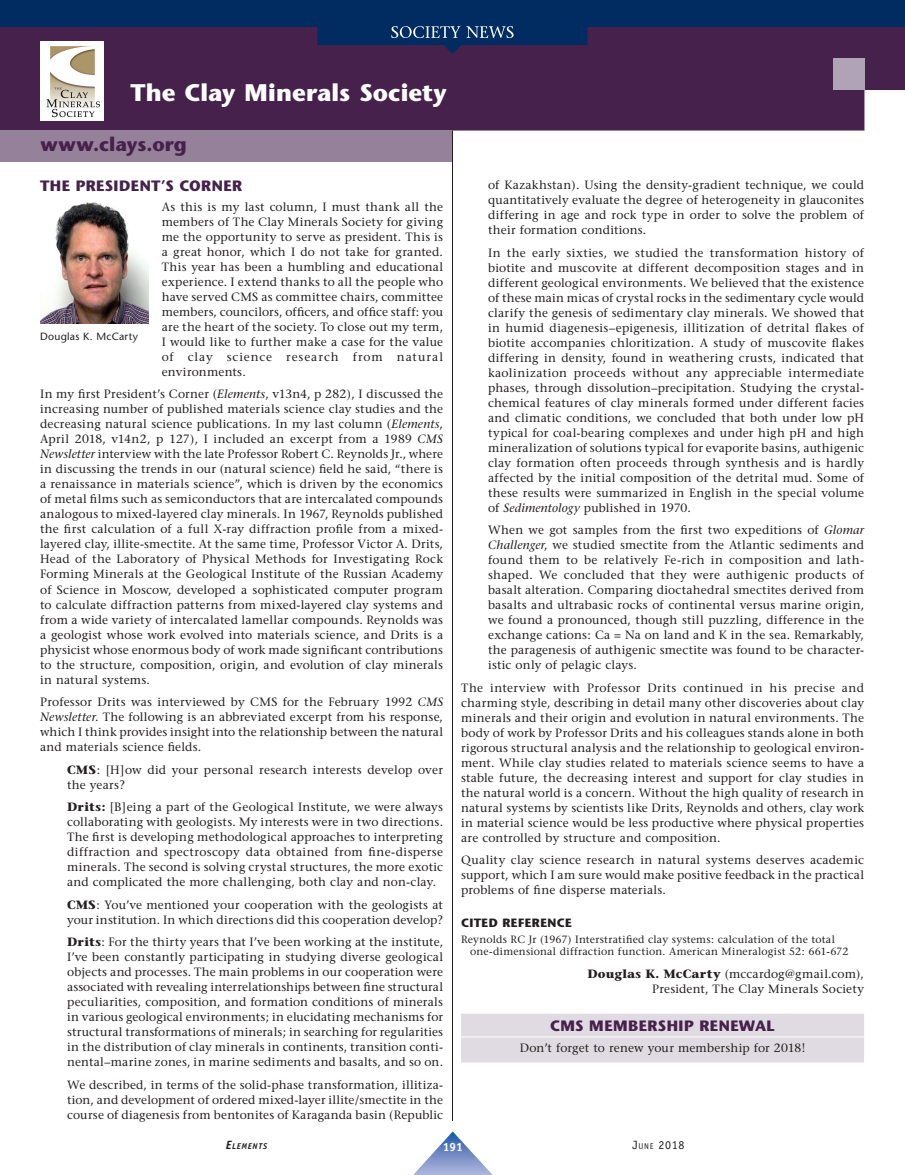
<style>
.page{position:relative;width:905px;height:1175px;background:#fff}
.page>*{position:absolute;margin:0;border:0;box-sizing:border-box;transform-origin:0 0}
.t1{font:700 24px "Stone Sans";letter-spacing:.005em;color:#fff}
.t2{font:700 19.5px "Stone Sans";color:#46214b}
.t3{font:700 15px "Stone Sans";letter-spacing:.03em;color:#46214b}
.t4{font:12px/15px "Stone Serif";letter-spacing:.015em;color:#231f20;text-align:justify}
.t5{font:700 12px "Stone Sans";letter-spacing:.04em;color:#231f20}
.t6{font:12px "Officina Sans";color:#231f20}
.t7{font:700 12px "Officina Sans";color:#fff}
.t8{font:10.5px/12px "Stone Serif";letter-spacing:.02em;color:#231f20}
.t9{font:10.5px "Stone Sans";letter-spacing:.025em;color:#231f20}
.t10{font:italic 700 8.4px "Officina Sans";letter-spacing:.08em;color:#231f20}
.s1{font-style:italic}
.s2{font-weight:700}
.s3{font-size:12px}
.s4{font-size:8.4px}
</style>
<div class="page">
<div style="left:0;top:54px;width:904px;height:76px;background:#46214b"></div>
<div style="left:0;top:130px;width:452px;height:32px;background:#958199"></div>
<hr style="left:452px;top:130px;width:1px;height:990px;background:#231f20">
<img style="left:40px;top:54px;width:63px;height:67px">
<div style="left:832px;top:59px;width:32px;height:31px;background:#b1a3b6"></div>
<img style="left:40px;top:202px;width:108px;height:121px">
<div style="left:461px;top:1013px;width:403px;height:49px;background:#e0dbe2"></div>
<hr style="left:461px;top:1036px;width:403px;height:1px;background:#fff">
<svg style="left:0;top:0;width:904px;height:54px;fill:#002c62"></svg>
<svg style="left:414px;top:1131px;width:78px;height:43px"></svg>
<svg style="left:391px;top:26px;width:122px;height:12px"></svg>
<h1 class="t1" style="left:130px;top:78px;width:318px">The Clay Minerals Society</h1>
<h2 class="t2" style="left:40px;top:133px;width:148px">www.clays.org</h2>
<p class="t3" style="left:40px;top:177px;width:203px">THE PRESIDENT’S CORNER</p>
<p class="t4" style="left:162px;top:199px;width:283px">As this is my last column, I must thank all the members of The Clay Minerals Society for giving me the opportunity to serve as president. This is a great honor, which I do not take for granted.<br>This year has been a humbling and educational experience. I extend thanks to all the people who have served CMS as committee chairs, committee members, councilors, officers, and office staff: you are the heart of the society. To close out my term, I would like to further make a case for the value of clay science research from natural environments.</p>
<p class="t4" style="left:40px;top:387px;width:404px">In my first President’s Corner (<span class="s1">Elements</span>, v13n4, p 282), I discussed the increasing number of published materials science clay studies and the decreasing natural science publications. In my last column (<span class="s1">Elements</span>, April 2018, v14n2, p 127), I included an excerpt from a 1989 <span class="s1">CMS Newsletter</span> interview with the late Professor Robert C. Reynolds Jr., where in discussing the trends in our (natural science) field he said, “there is a renaissance in materials science”, which is driven by the economics of metal films such as semiconductors that are intercalated compounds analogous to mixed-layered clay minerals. In 1967, Reynolds published the first calculation of a full X-ray diffraction profile from a mixed&shy;layered clay, illite-smectite. At the same time, Professor Victor A. Drits, Head of the Laboratory of Physical Methods for Investigating Rock Forming Minerals at the Geological Institute of the Russian Academy of Science in Moscow, developed a sophisticated computer program to calculate diffraction patterns from mixed-layered clay systems and from a wide variety of intercalated lamellar compounds. Reynolds was a geologist whose work evolved into materials science, and Drits is a physicist whose enormous body of work made significant contributions to the structure, composition, origin, and evolution of clay minerals in natural systems.</p>
<p class="t4" style="left:40px;top:694px;width:404px">Professor Drits was interviewed by CMS for the February 1992 <span class="s1">CMS Newsletter</span>. The following is an abbreviated excerpt from his response, which I think provides insight into the relationship between the natural and materials science fields.</p>
<p class="t4" style="left:67px;top:762px;width:377px"><span class="s2">CMS</span>: [H]ow did your personal research interests develop over the years?</p>
<p class="t4" style="left:67px;top:799px;width:377px"><span class="s2">Drits:</span> [B]eing a part of the Geological Institute, we were always collaborating with geologists. My interests were in two directions.<br>The first is developing methodological approaches to interpreting diffraction and spectroscopy data obtained from fine-disperse minerals. The second is solving crystal structures, the more exotic and complicated the more challenging, both clay and non-clay.</p>
<p class="t4" style="left:67px;top:897px;width:377px"><span class="s2">CMS</span>: You’ve mentioned your cooperation with the geologists at your institution. In which directions did this cooperation develop?</p>
<p class="t4" style="left:67px;top:934px;width:377px"><span class="s2">Drits</span>: For the thirty years that I’ve been working at the institute, I’ve been constantly participating in studying diverse geological objects and processes. The main problems in our cooperation were associated with revealing interrelationships between fine structural peculiarities, composition, and formation conditions of minerals in various geological environments; in elucidating mechanisms for structural transformations of minerals; in searching for regularities in the distribution of clay minerals in continents, transition conti&shy;nental–marine zones, in marine sediments and basalts, and so on.</p>
<p class="t4" style="left:67px;top:1077px;width:377px">We described, in terms of the solid-phase transformation, illitiza&shy;tion, and development of ordered mixed-layer illite/smectite in the course of diagenesis from bentonites of Karaganda basin (Republic</p>
<p class="t9" style="left:40px;top:330px;width:99px">Douglas K. McCarty</p>
<p class="t4" style="left:488px;top:177px;width:377px">of Kazakhstan). Using the density-gradient technique, we could quantitatively evaluate the degree of heterogeneity in glauconites differing in age and rock type in order to solve the problem of their formation conditions.</p>
<p class="t4" style="left:488px;top:245px;width:377px">In the early sixties, we studied the transformation history of biotite and muscovite at different decomposition stages and in different geological environments. We believed that the existence of these main micas of crystal rocks in the sedimentary cycle would clarify the genesis of sedimentary clay minerals. We showed that in humid diagenesis–epigenesis, illitization of detrital flakes of biotite accompanies chloritization. A study of muscovite flakes differing in density, found in weathering crusts, indicated that kaolinization proceeds without any appreciable intermediate phases, through dissolution–precipitation. Studying the crystal&shy;chemical features of clay minerals formed under different facies and climatic conditions, we concluded that both under low pH typical for coal-bearing complexes and under high pH and high mineralization of solutions typical for evaporite basins, authigenic clay formation often proceeds through synthesis and is hardly affected by the initial composition of the detrital mud. Some of these results were summarized in English in the special volume of <span class="s1">Sedimentology</span> published in 1970.</p>
<p class="t4" style="left:488px;top:522px;width:377px">When we got samples from the first two expeditions of <span class="s1">Glomar Challenger</span>, we studied smectite from the Atlantic sediments and found them to be relatively Fe-rich in composition and lath&shy;shaped. We concluded that they were authigenic products of basalt alteration. Comparing dioctahedral smectites derived from basalts and ultrabasic rocks of continental versus marine origin, we found a pronounced, though still puzzling, difference in the exchange cations: Ca = Na on land and K in the sea. Remarkably, the paragenesis of authigenic smectite was found to be character&shy;istic only of pelagic clays.</p>
<p class="t4" style="left:461px;top:680px;width:404px">The interview with Professor Drits continued in his precise and charming style, describing in detail many other discoveries about clay minerals and their origin and evolution in natural environments. The body of work by Professor Drits and his colleagues stands alone in both rigorous structural analysis and the relationship to geological environ&shy;ment. While clay studies related to materials science seems to have a stable future, the decreasing interest and support for clay studies in the natural world is a concern. Without the high quality of research in natural systems by scientists like Drits, Reynolds and others, clay work in material science would be less productive where physical properties are controlled by structure and composition.</p>
<p class="t4" style="left:461px;top:852px;width:404px">Quality clay science research in natural systems deserves academic support, which I am sure would make positive feedback in the practical problems of fine disperse materials.</p>
<p class="t5" style="left:461px;top:915px;width:112px">CITED REFERENCE</p>
<p class="t8" style="left:470px;top:933px;width:380px;text-indent:-9px">Reynolds RC Jr (1967) Interstratified clay systems: calculation of the total one-dimensional diffraction function. American Mineralogist 52: 661-672</p>
<p class="t4" style="left:587px;top:966px;width:278px;text-align:right"><span class="s2">Douglas K. McCarty</span> (mccardog@gmail.com),<br>President, The Clay Minerals Society</p>
<p class="t3" style="left:550px;top:1016px;width:226px">CMS MEMBERSHIP RENEWAL</p>
<p class="t4" style="left:519px;top:1040px;width:287px">Don’t forget to renew your membership for 2018!</p>
<p class="t10" style="left:226px;top:1141px;width:43px"><span class="s3">E</span>LEMENTS</p>
<p class="t7" style="left:443px;top:1139px;width:22px">191</p>
<p class="t6" style="left:632px;top:1138px;width:53px">J<span class="s4">UNE</span> 2018</p>
</div>
